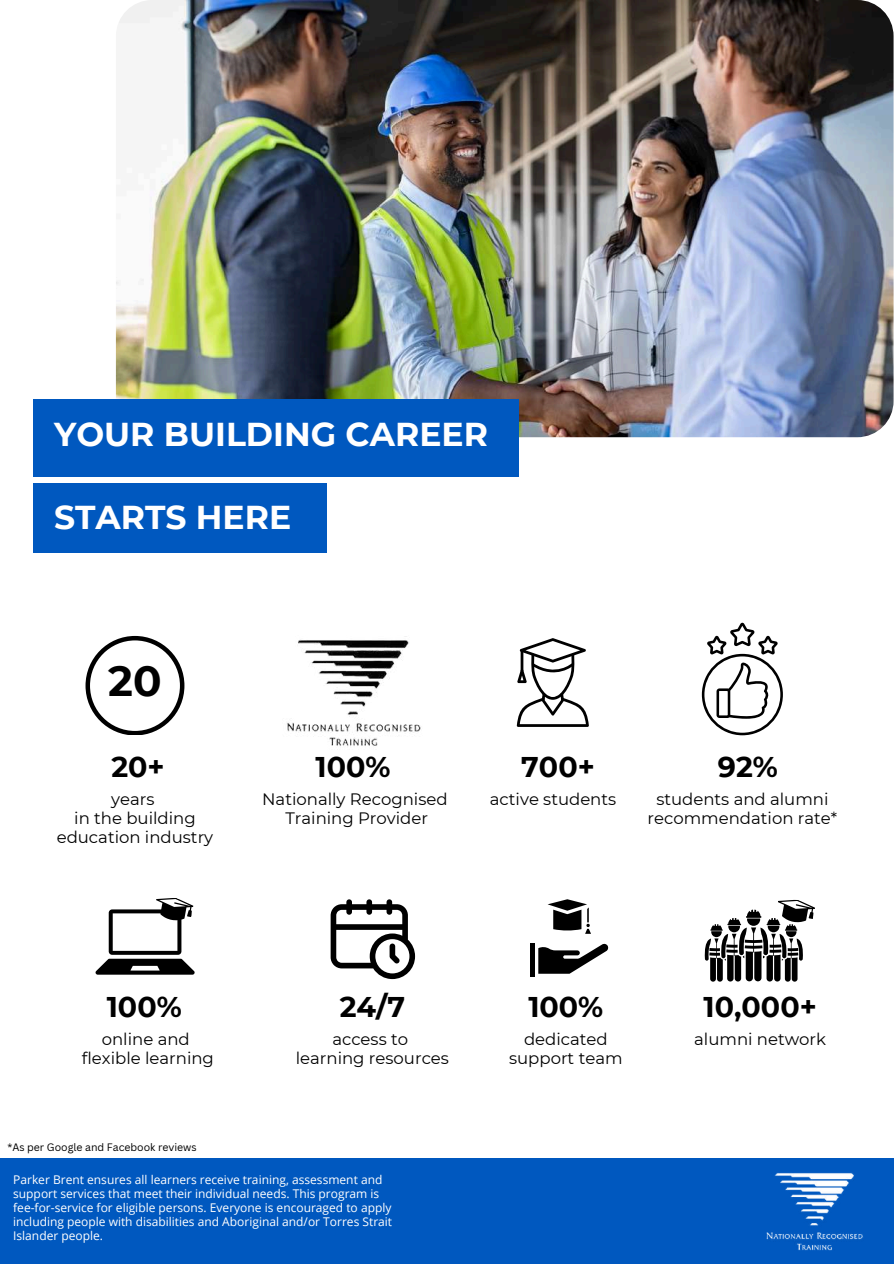
<style>
.page{position:relative;width:894px;height:1264px;background:#fff}
.page>*{position:absolute;margin:0;border:0;box-sizing:border-box;transform-origin:0 0}
.t1{font:700 42px "Montserrat";color:#000}
.t2{font:700 33px "Montserrat";color:#fff}
.t3{font:700 28.5px "Montserrat";color:#000}
.t4{font:16.5px/19.2px "Montserrat";color:#000;text-align:center}
.t5{font:12px/14px "Open Sans";color:#fff}
.t6{font:10.5px "Canva Sans";color:#000}
</style>
<div class="page">
<div style="left:33px;top:483px;width:293px;height:70px;background:#0058bf"></div>
<img style="left:116px;top:0;width:777px;height:437px;border-radius:36px">
<div style="left:33px;top:399px;width:485px;height:77px;background:#0058bf"></div>
<svg style="left:516px;top:638px;width:72px;height:89px"></svg>
<svg style="left:85px;top:636px;width:99px;height:99px"></svg>
<svg style="left:701px;top:622px;width:81px;height:113px"></svg>
<svg style="left:95px;top:898px;width:99px;height:76px"></svg>
<svg style="left:330px;top:899px;width:85px;height:80px"></svg>
<svg style="left:538px;top:943px;width:70px;height:30px"></svg>
<div style="left:530px;top:943px;width:5px;height:33px;background:#000"></div>
<svg style="left:547px;top:899px;width:44px;height:34px"></svg>
<svg style="left:704px;top:899px;width:111px;height:82px"></svg>
<img style="left:287px;top:636px;width:134px;height:110px">
<div style="left:0;top:1157px;width:893px;height:106px;background:#0058bf"></div>
<img style="left:766px;top:1172px;width:97px;height:79px">
<h2 class="t2" style="left:54px;top:414px;width:435px">YOUR BUILDING CAREER</h2>
<h2 class="t2" style="left:54px;top:497px;width:238px">STARTS HERE</h2>
<h1 class="t1" style="left:108px;top:655px;width:55px">20</h1>
<h3 class="t3" style="left:111px;top:749px;width:55px">20+</h3>
<h3 class="t4" style="left:57px;top:789px;width:158px">years<br>in the building education industry</h3>
<h3 class="t3" style="left:315px;top:749px;width:76px">100%</h3>
<h3 class="t4" style="left:262px;top:789px;width:187px">Nationally Recognised<br>Training Provider</h3>
<h3 class="t3" style="left:521px;top:749px;width:75px">700+</h3>
<h3 class="t4" style="left:489px;top:789px;width:128px">active students</h3>
<h3 class="t3" style="left:717px;top:749px;width:61px">92%</h3>
<h3 class="t4" style="left:647px;top:789px;width:191px">students and alumni recommendation rate*</h3>
<h3 class="t3" style="left:107px;top:989px;width:76px">100%</h3>
<h3 class="t4" style="left:82px;top:1029px;width:133px">online and flexible learning</h3>
<h3 class="t3" style="left:339px;top:989px;width:67px">24/7</h3>
<h3 class="t4" style="left:296px;top:1029px;width:155px">access to<br>learning resources</h3>
<p class="t6" style="left:7px;top:1140px;width:191px">*As per Google and Facebook reviews</p>
<p class="t5" style="left:13px;top:1172px;width:380px">Parker Brent ensures all learners receive training, assessment and support services that meet their individual needs. This program is fee-for-service for eligible persons. Everyone is encouraged to apply including people with disabilities and Aboriginal and/or Torres Strait Islander people.</p>
<h3 class="t3" style="left:528px;top:989px;width:76px">100%</h3>
<h3 class="t4" style="left:509px;top:1029px;width:115px">dedicated support team</h3>
<h3 class="t3" style="left:703px;top:989px;width:115px">10,000+</h3>
<h3 class="t4" style="left:694px;top:1029px;width:133px">alumni network</h3>
</div>
